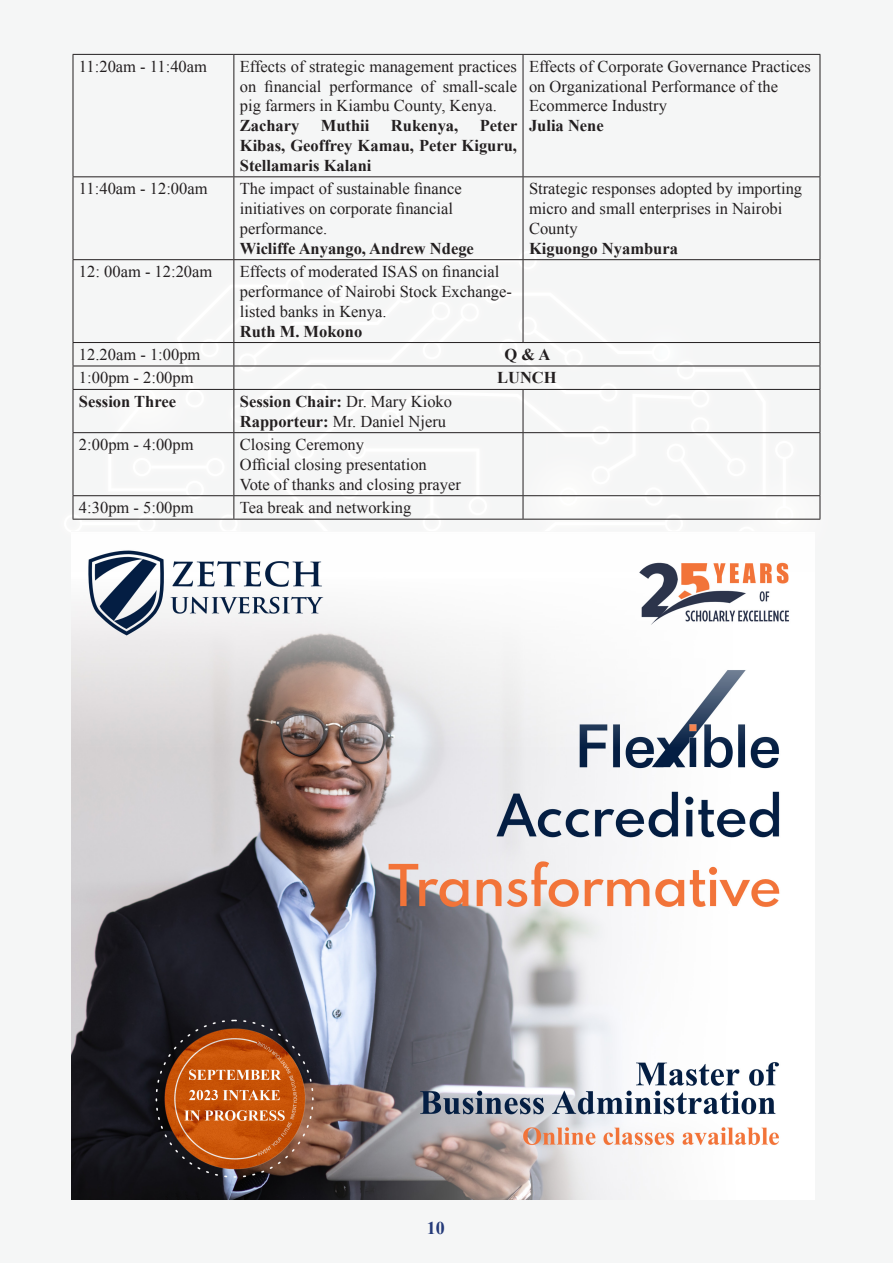
<style>
.page{position:relative;width:893px;height:1263px;background:#fff}
.page>*{position:absolute;margin:0;border:0;box-sizing:border-box;transform-origin:0 0}
.t1{font:700 18px "Times New Roman";color:#243a79}
.t2{font:16.5px/19.8px "Times New Roman";color:#231f20}
.t3{font:700 16.5px/19.8px "Times New Roman";color:#231f20;text-align:justify}
.s1{font-weight:400}
.s2{font-weight:700}
</style>
<div class="page">
<div style="left:0;top:0;width:893px;height:1262px;background:#f5f6f6"></div>
<hr style="left:73px;top:54px;width:161px;height:1px;background:#231f20">
<hr style="left:73px;top:55px;width:1px;height:121px;background:#231f20">
<hr style="left:234px;top:54px;width:289px;height:1px;background:#231f20">
<hr style="left:233px;top:55px;width:1px;height:121px;background:#231f20">
<hr style="left:523px;top:54px;width:297px;height:1px;background:#231f20">
<hr style="left:523px;top:55px;width:1px;height:121px;background:#231f20">
<hr style="left:820px;top:55px;width:1px;height:121px;background:#231f20">
<hr style="left:73px;top:176px;width:161px;height:1px;background:#231f20">
<hr style="left:73px;top:177px;width:1px;height:82px;background:#231f20">
<hr style="left:234px;top:176px;width:289px;height:1px;background:#231f20">
<hr style="left:233px;top:177px;width:1px;height:82px;background:#231f20">
<hr style="left:523px;top:176px;width:297px;height:1px;background:#231f20">
<hr style="left:523px;top:177px;width:1px;height:82px;background:#231f20">
<hr style="left:820px;top:177px;width:1px;height:82px;background:#231f20">
<hr style="left:523px;top:259px;width:297px;height:1px;background:#231f20">
<hr style="left:820px;top:260px;width:1px;height:82px;background:#231f20">
<hr style="left:523px;top:342px;width:297px;height:1px;background:#231f20">
<hr style="left:523px;top:366px;width:297px;height:1px;background:#231f20">
<svg style="left:820px;top:343px;width:1px;height:46px"></svg>
<hr style="left:523px;top:389px;width:297px;height:1px;background:#231f20">
<hr style="left:820px;top:390px;width:1px;height:42px;background:#231f20">
<hr style="left:523px;top:432px;width:297px;height:1px;background:#231f20">
<hr style="left:820px;top:433px;width:1px;height:62px;background:#231f20">
<hr style="left:523px;top:495px;width:297px;height:1px;background:#231f20">
<svg style="left:72px;top:251px;width:721px;height:269px"></svg>
<svg style="left:820px;top:496px;width:1px;height:23px"></svg>
<hr style="left:73px;top:519px;width:161px;height:1px;background:#231f20">
<hr style="left:234px;top:519px;width:289px;height:1px;background:#231f20">
<hr style="left:523px;top:519px;width:297px;height:1px;background:#231f20">
<img style="left:71px;top:550px;width:718px;height:649px">
<p class="t2" style="left:79px;top:56px;width:130px">11:20am - 11:40am</p>
<p class="t2" style="left:240px;top:56px;width:279px;text-align:justify">Effects of strategic management practices on financial performance of small-scale pig farmers in Kiambu County, Kenya.</p>
<p class="t3" style="left:240px;top:115px;width:61px">Zachary</p>
<p class="t3" style="left:321px;top:115px;width:50px">Muthii</p>
<p class="t3" style="left:391px;top:115px;width:69px">Rukenya,</p>
<p class="t3" style="left:240px;top:115px;width:279px;text-indent:240px">Peter Kibas, Geoffrey Kamau, Peter Kiguru, Stellamaris Kalani</p>
<p class="t2" style="left:79px;top:179px;width:130px">11:40am - 12:00am</p>
<p class="t2" style="left:240px;top:179px;width:223px">The impact of sustainable finance initiatives on corporate financial performance.</p>
<p class="t3" style="left:240px;top:238px;width:236px">Wicliffe Anyango, Andrew Ndege</p>
<p class="t2" style="left:529px;top:56px;width:283px">Effects of Corporate Governance Practices on Organizational Performance of the<br>Ecommerce Industry</p>
<p class="t3" style="left:529px;top:115px;width:76px">Julia Nene</p>
<p class="t2" style="left:529px;top:179px;width:275px">Strategic responses adopted by importing micro and small enterprises in Nairobi<br>County</p>
<p class="t3" style="left:529px;top:238px;width:150px">Kiguongo Nyambura</p>
<p class="t2" style="left:79px;top:261px;width:135px">12: 00am - 12:20am</p>
<p class="t2" style="left:240px;top:261px;width:274px">Effects of moderated ISAS on financial performance of Nairobi Stock Exchange&shy;listed banks in Kenya.</p>
<p class="t3" style="left:240px;top:321px;width:124px">Ruth M. Mokono</p>
<p class="t2" style="left:79px;top:344px;width:123px">12.20am - 1:00pm</p>
<p class="t3" style="left:504px;top:344px;width:47px">Q &amp; A</p>
<p class="t2" style="left:79px;top:368px;width:116px">1:00pm - 2:00pm</p>
<p class="t3" style="left:497px;top:367px;width:61px">LUNCH</p>
<p class="t3" style="left:79px;top:391px;width:99px">Session Three</p>
<p class="t3" style="left:240px;top:391px;width:214px">Session Chair: <span class="s1">Dr. Mary Kioko</span></p>
<p class="t2" style="left:240px;top:411px;width:208px"><span class="s2">Rapporteur:</span> Mr. Daniel Njeru</p>
<p class="t2" style="left:79px;top:434px;width:116px">2:00pm - 4:00pm</p>
<p class="t2" style="left:240px;top:434px;width:126px">Closing Ceremony</p>
<p class="t2" style="left:240px;top:454px;width:188px">Official closing presentation</p>
<p class="t2" style="left:240px;top:474px;width:223px">Vote of thanks and closing prayer</p>
<p class="t2" style="left:79px;top:497px;width:116px">4:30pm - 5:00pm</p>
<p class="t2" style="left:240px;top:497px;width:173px">Tea break and networking</p>
<p class="t1" style="left:427px;top:1215px;width:19px">10</p>
</div>
